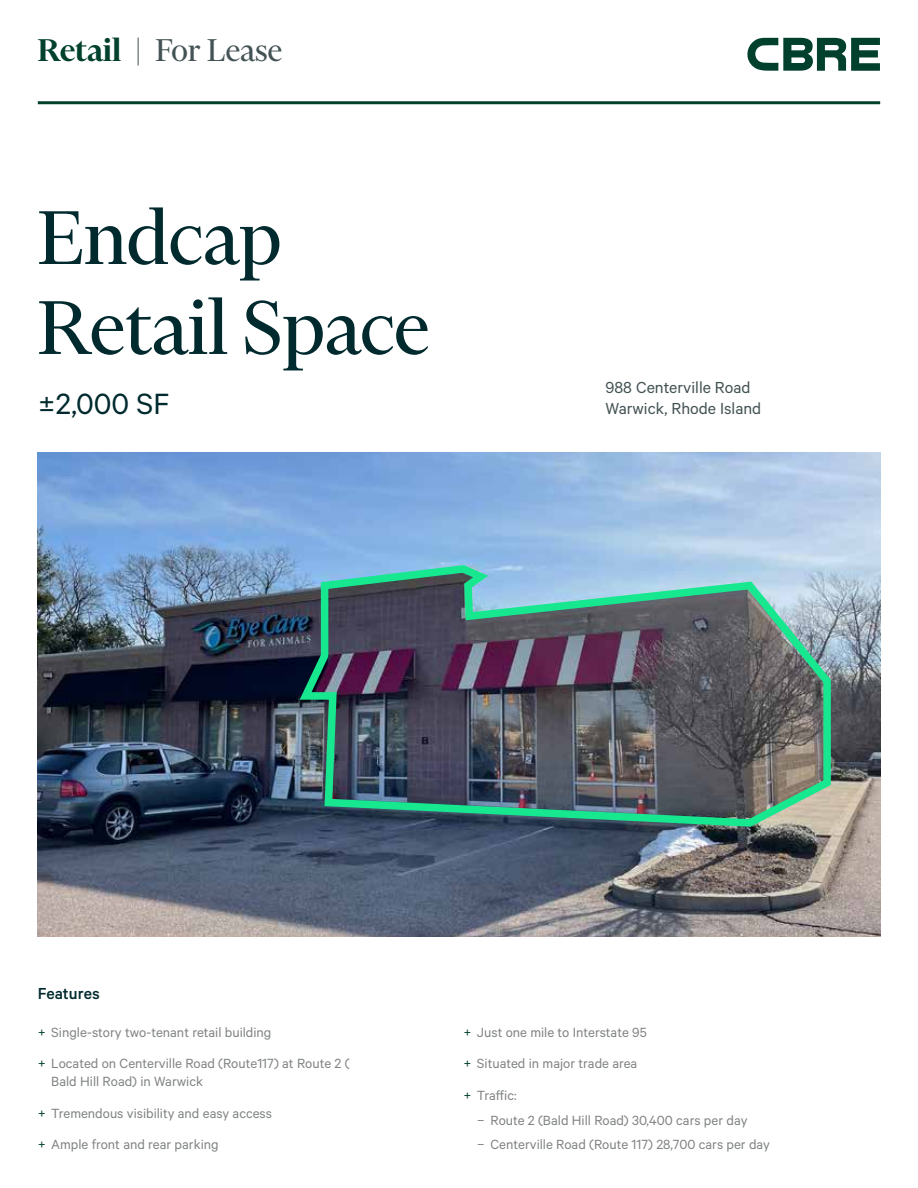
<style>
.page{position:relative;width:918px;height:1188px;background:#fff}
.page>*{position:absolute;margin:0;border:0;box-sizing:border-box;transform-origin:0 0}
.t1{font:87px/90px "Financier Display";color:#002a2e}
.t2{font:36px "Financier Display";color:#435254}
.t3{font:33px "Calibre";color:#002a2e}
.t4{font:18px/21px "Calibre";color:#435254}
.t5{font:500 18px "Calibre";color:#002a2e}
.t6{font:15px/31.5px "Calibre";color:#808581}
.s1{font-weight:600;color:#00402d}
.s2{color:#00402d}
</style>
<div class="page">
<img style="left:38px;top:452px;width:842px;height:484px">
<svg style="left:747px;top:38px;width:133px;height:33px"></svg>
<hr style="left:38px;top:101px;width:842px;height:3px;background:#00402d">
<img style="left:294px;top:561px;width:541px;height:270px">
<h2 class="t2" style="left:38px;top:32px;width:246px"><span class="s1">Retail</span> | For Lease</h2>
<h1 class="t1" style="left:38px;top:192px;width:393px">Endcap<br>Retail Space</h1>
<h3 class="t3" style="left:38px;top:384px;width:133px">±2,000 SF</h3>
<p class="t4" style="left:606px;top:376px;width:157px">988 Centerville Road<br>Warwick, Rhode Island</p>
<p class="t5" style="left:38px;top:982px;width:63px">Features</p>
<p class="t6" style="left:38px;top:1016px;width:313px"><span class="s2">+</span> Single-story two-tenant retail building<br><span class="s2">+</span> Located on Centerville Road (Route117) at Route 2 (</p>
<p class="t6" style="left:38px;top:1065px;width:236px;text-indent:14px">Bald Hill Road) in Warwick<br><span class="s2">+</span> Tremendous visibility and easy access <span class="s2">+</span> Ample front and rear parking</p>
<p class="t6" style="left:463px;top:1016px;width:185px"><span class="s2">+</span> Just one mile to Interstate 95 <span class="s2">+</span> Situated in major trade area <span class="s2">+</span> Traffic:</p>
<p class="t6" style="left:477px;top:1107px;width:295px;line-height:24.8px">− Route 2 (Bald Hill Road) 30,400 cars per day<br>− Centerville Road (Route 117) 28,700 cars per day</p>
</div>
